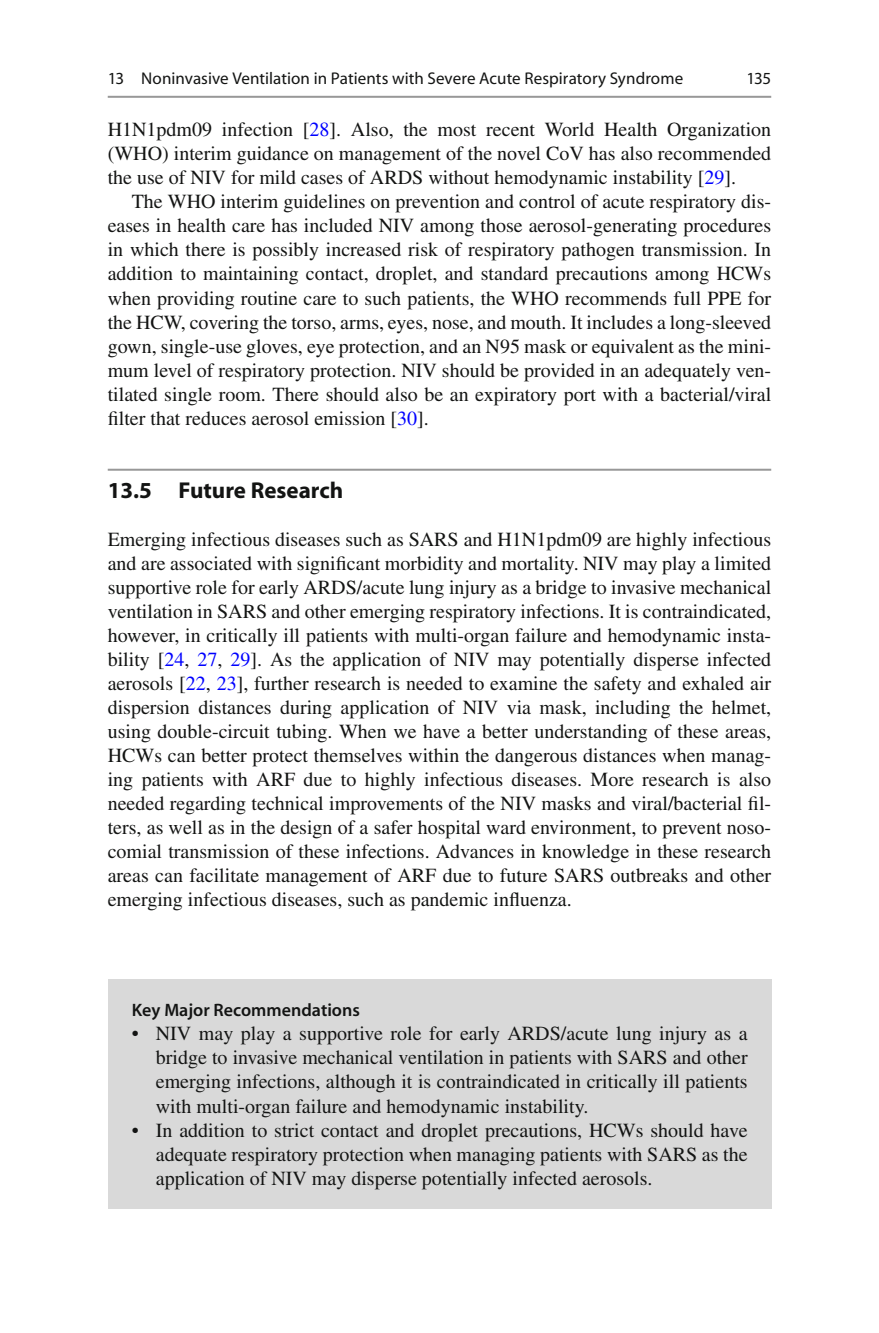
<style>
.page{position:relative;width:879px;height:1333px;background:#fff}
.page>*{position:absolute;margin:0;border:0;box-sizing:border-box;transform-origin:0 0}
.t1{font:700 23px "Myriad";color:#131413}
.t2{font:20px/24px "Times";color:#131413;text-align:justify}
.t3{font:600 18px "Myriad";color:#131413}
.t4{font:17px "Myriad";color:#131413}
.s1{color:#00f}
</style>
<div class="page">
<hr style="left:108px;top:468px;width:663px;height:2px;background:#989898">
<div style="left:108px;top:979px;width:663px;height:229px;background:#d9d9d9"></div>
<hr style="left:108px;top:96px;width:663px;height:2px;background:#989898">
<p class="t4" style="left:108px;top:72px;width:577px">13 Noninvasive Ventilation in Patients with Severe Acute Respiratory Syndrome</p>
<p class="t4" style="left:746px;top:72px;width:26px">135</p>
<p class="t2" style="left:108px;top:120px;width:665px">H1N1pdm09 infection [ <span class="s1">28</span> ]. Also, the most recent World Health Organization (WHO) interim guidance on management of the novel CoV has also recommended the use of NIV for mild cases of ARDS without hemodynamic instability [ <span class="s1">29</span> ].</p>
<p class="t2" style="left:108px;top:192px;width:665px;text-indent:24px">The WHO interim guidelines on prevention and control of acute respiratory dis&shy;eases in health care has included NIV among those aerosol-generating procedures in which there is possibly increased risk of respiratory pathogen transmission. In addition to maintaining contact, droplet, and standard precautions among HCWs when providing routine care to such patients, the WHO recommends full PPE for the HCW, covering the torso, arms, eyes, nose, and mouth. It includes a long-sleeved gown, single-use gloves, eye protection, and an N95 mask or equivalent as the mini&shy;mum level of respiratory protection. NIV should be provided in an adequately ven&shy;tilated single room. There should also be an expiratory port with a bacterial/viral filter that reduces aerosol emission [ <span class="s1">30</span> ].</p>
<p class="t1" style="left:108px;top:482px;width:237px">13.5 Future Research</p>
<p class="t2" style="left:108px;top:529px;width:665px">Emerging infectious diseases such as SARS and H1N1pdm09 are highly infectious and are associated with significant morbidity and mortality. NIV may play a limited supportive role for early ARDS/acute lung injury as a bridge to invasive mechanical ventilation in SARS and other emerging respiratory infections. It is contraindicated, however, in critically ill patients with multi-organ failure and hemodynamic insta&shy;bility [ <span class="s1">24</span> , <span class="s1">27</span> , <span class="s1">29</span> ]. As the application of NIV may potentially disperse infected aerosols [ <span class="s1">22</span> , <span class="s1">23</span> ], further research is needed to examine the safety and exhaled air dispersion distances during application of NIV via mask, including the helmet, using double-circuit tubing. When we have a better understanding of these areas, HCWs can better protect themselves within the dangerous distances when manag&shy;ing patients with ARF due to highly infectious diseases. More research is also needed regarding technical improvements of the NIV masks and viral/bacterial fil&shy;ters, as well as in the design of a safer hospital ward environment, to prevent noso&shy;comial transmission of these infections. Advances in knowledge in these research areas can facilitate management of ARF due to future SARS outbreaks and other emerging infectious diseases, such as pandemic influenza.</p>
<p class="t3" style="left:132px;top:999px;width:230px">Key Major Recommendations</p>
<p class="t2" style="left:156px;top:1023px;width:593px;text-indent:-24px">• NIV may play a supportive role for early ARDS/acute lung injury as a bridge to invasive mechanical ventilation in patients with SARS and other emerging infections, although it is contraindicated in critically ill patients with multi-organ failure and hemodynamic instability.</p>
<p class="t2" style="left:156px;top:1119px;width:593px;text-indent:-24px">• In addition to strict contact and droplet precautions, HCWs should have adequate respiratory protection when managing patients with SARS as the application of NIV may disperse potentially infected aerosols.</p>
</div>
